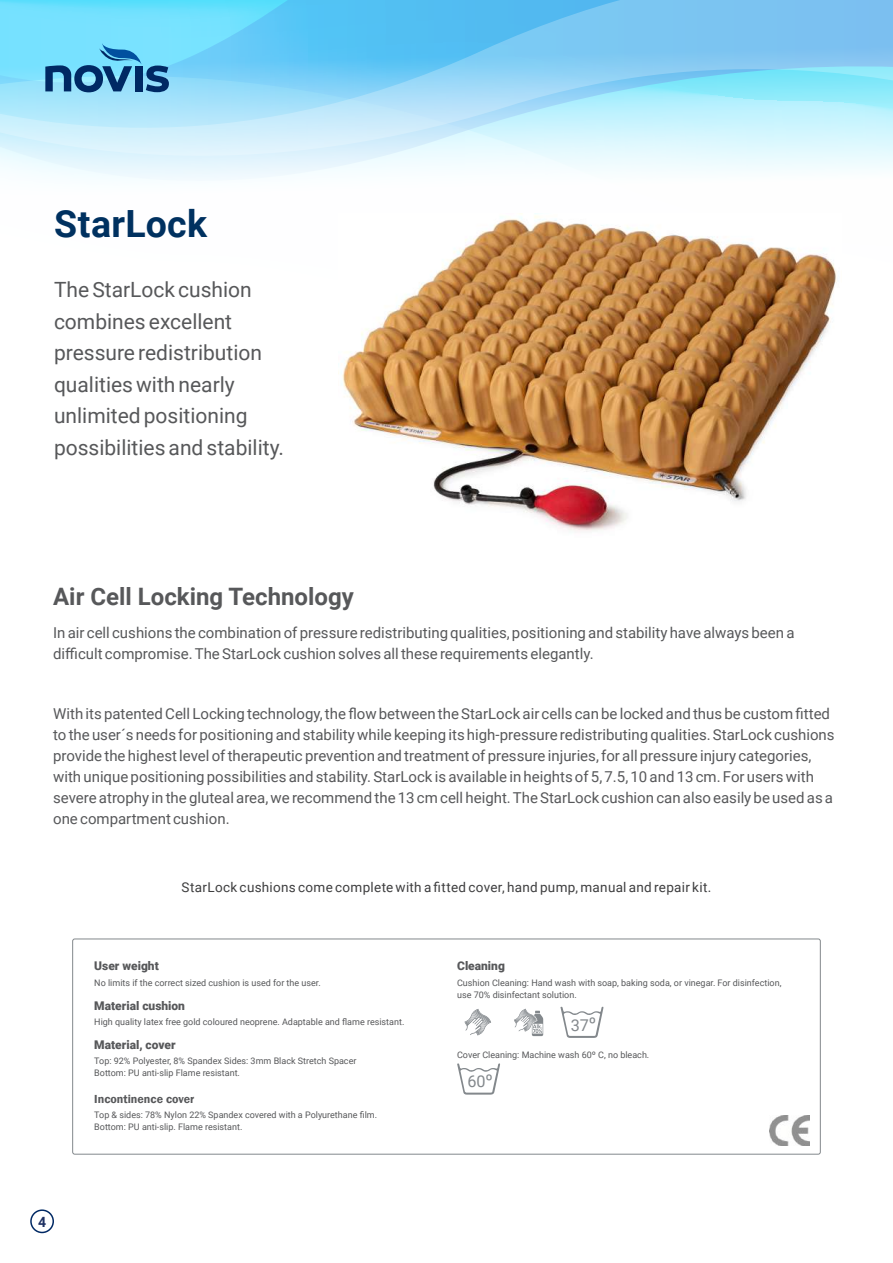
<style>
.page{position:relative;width:893px;height:1263px;background:#fff}
.page>*{position:absolute;margin:0;border:0;box-sizing:border-box;transform-origin:0 0}
.t1{font:700 37.5px "Roboto";letter-spacing:.01em;color:#003160}
.t2{font:700 24px "Roboto";color:#57585a}
.t3{font:21px/31.5px "Roboto";color:#57585a}
.t4{font:16.2px "Roboto";color:#83888c}
.t5{font:15px/21px "Roboto";color:#57585a}
.t6{font:700 14.1px "Roboto";color:#1e3062}
.t7{font:13.5px "Roboto";letter-spacing:.02em;color:#3e3e3f}
.t8{font:900 12px "Roboto";color:#57585a}
.t9{font:600 12px "Franklin Gothic";color:#57585a}
.t10{font:9px/12px "Roboto";color:#57585a}
</style>
<div class="page">
<svg style="left:0;top:0;width:893px;height:181px;background:#a3e0f9"></svg>
<svg style="left:45px;top:43px;width:124px;height:49px;background:#52a1c9"></svg>
<div style="left:30px;top:1209px;width:24px;height:24px;border:2px solid #002964;border-radius:50%"></div>
<svg style="left:464px;top:1009px;width:27px;height:27px"></svg>
<svg style="left:514px;top:1008px;width:29px;height:28px"></svg>
<svg style="left:560px;top:1007px;width:43px;height:31px"></svg>
<svg style="left:457px;top:1063px;width:43px;height:31px"></svg>
<div style="left:72px;top:938px;width:749px;height:216px;border:1px solid #83888c;border-radius:2px"></div>
<img style="left:338px;top:213px;width:499px;height:318px">
<img style="left:769px;top:1115px;width:40px;height:30px">
<h1 class="t1" style="left:54px;top:197px;width:155px">StarLock</h1>
<h3 class="t3" style="left:54px;top:273px;width:231px">The StarLock cushion combines excellent pressure redistribution qualities with nearly unlimited positioning possibilities and stability.</h3>
<h2 class="t2" style="left:53px;top:579px;width:302px">Air Cell Locking Technology</h2>
<p class="t5" style="left:53px;top:622px;width:743px">In air cell cushions the combination of pressure redistributing qualities, positioning and stability have always been a difficult compromise. The StarLock cushion solves all these requirements elegantly.</p>
<p class="t5" style="left:53px;top:703px;width:783px">With its patented Cell Locking technology, the flow between the StarLock air cells can be locked and thus be custom fitted to the user´s needs for positioning and stability while keeping its high-pressure redistributing qualities. StarLock cushions provide the highest level of therapeutic prevention and treatment of pressure injuries, for all pressure injury categories, with unique positioning possibilities and stability. StarLock is available in heights of 5, 7.5, 10 and 13 cm. For users with severe atrophy in the gluteal area, we recommend the 13 cm cell height. The StarLock cushion can also easily be used as a one compartment cushion.</p>
<p class="t7" style="left:182px;top:878px;width:531px">StarLock cushions come complete with a fitted cover, hand pump, manual and repair kit.</p>
<p class="t6" style="left:38px;top:1212px;width:10px">4</p>
<p class="t8" style="left:94px;top:957px;width:66px">User weight</p>
<p class="t10" style="left:94px;top:976px;width:228px">No limits if the correct sized cushion is used for the user.</p>
<p class="t8" style="left:94px;top:997px;width:92px">Material cushion</p>
<p class="t10" style="left:94px;top:1015px;width:312px">High quality latex free gold coloured neoprene. Adaptable and flame resistant.</p>
<p class="t8" style="left:94px;top:1036px;width:83px">Material, cover</p>
<p class="t10" style="left:94px;top:1054px;width:264px">Top: 92% Polyester, 8% Spandex Sides: 3mm Black Stretch Spacer<br>Bottom: PU anti-slip Flame resistant.</p>
<p class="t9" style="left:94px;top:1091px;width:102px">Incontinence cover</p>
<p class="t10" style="left:94px;top:1108px;width:284px">Top &amp; sides: 78% Nylon 22% Spandex covered with a Polyurethane film.<br>Bottom: PU anti-slip. Flame resistant.</p>
<p class="t8" style="left:457px;top:957px;width:49px">Cleaning</p>
<p class="t10" style="left:457px;top:976px;width:326px">Cushion Cleaning: Hand wash with soap, baking soda, or vinegar. For disinfection, use 70% disinfectant solution.</p>
<p class="t4" style="left:571px;top:1013px;width:27px">37º</p>
<p class="t10" style="left:457px;top:1049px;width:194px">Cover Cleaning: Machine wash 60º C, no bleach.</p>
<p class="t4" style="left:467px;top:1070px;width:27px">60º</p>
</div>
